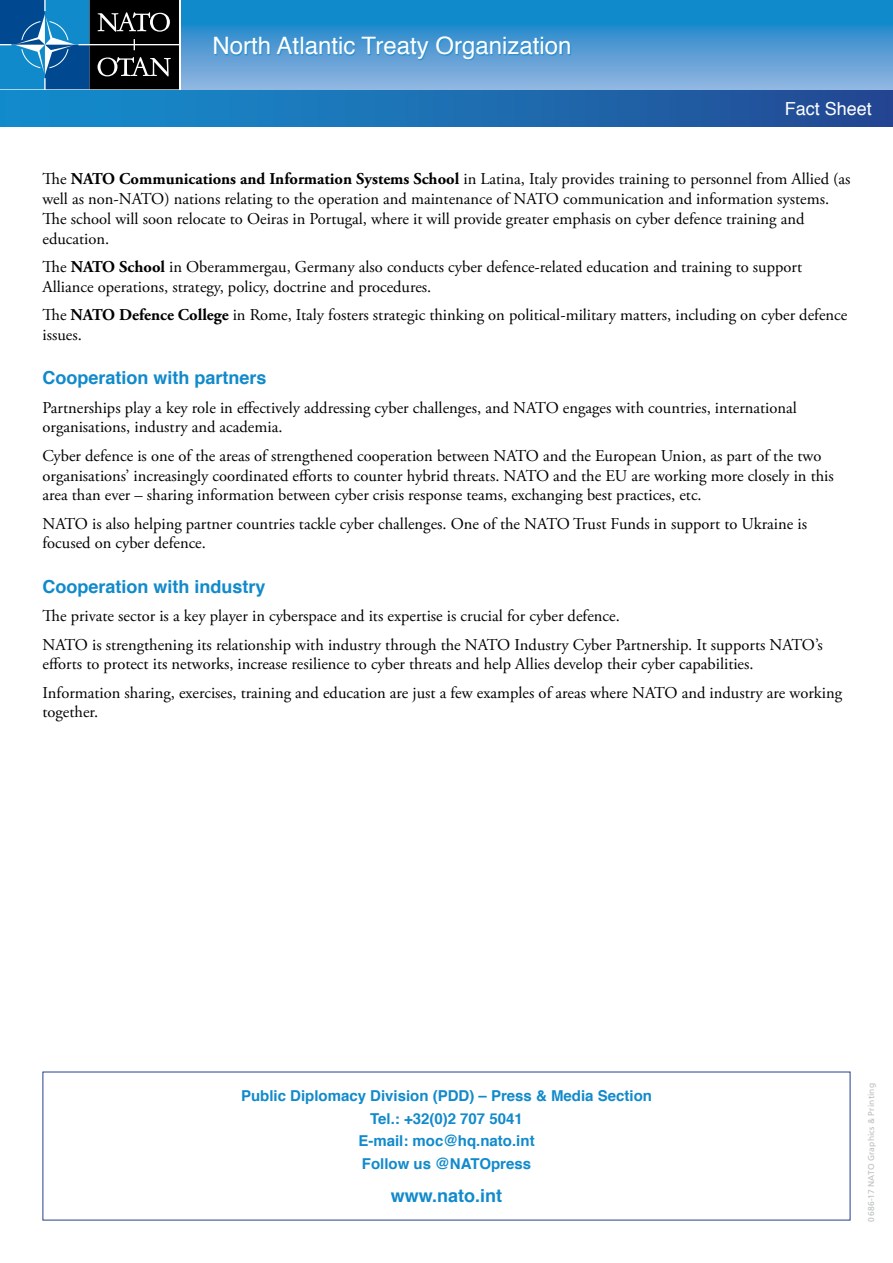
<style>
.page{position:relative;width:893px;height:1263px;background:#fff}
.page>*{position:absolute;margin:0;border:0;box-sizing:border-box;transform-origin:0 0}
.t1{font:24px "Helvetica";color:#fff}
.t2{font:700 18px "Helvetica";color:#118acb}
.t3{font:18px "Helvetica";color:#fff}
.t4{font:16.5px/19.8px "Adobe Garamond Pro";color:#000}
.t5{font:700 15px/22.5px "Helvetica";color:#118acb;text-align:center}
.t6{font:8.4px "Frutiger";letter-spacing:.02em;color:#bcbec0}
.s1{font-weight:700}
</style>
<div class="page">
<svg style="left:181px;top:0;width:712px;height:89px;background:#4699d2"></svg>
<svg style="left:0;top:89px;width:180px;height:2px"></svg>
<svg style="left:0;top:0;width:179px;height:89px;background:#1f4b69"></svg>
<div style="left:215px;top:37px;width:357px;height:24px;background:#118acb;opacity:.75"></div>
<div style="left:0;top:91px;width:893px;height:36px;background:linear-gradient(to right,#1491cf,#254a93)"></div>
<h1 class="t1" style="left:213px;top:27px;width:360px">North Atlantic Treaty Organization</h1>
<p class="t3" style="left:785px;top:95px;width:89px">Fact Sheet</p>
<p class="t4" style="left:43px;top:170px;width:809px">The <span class="s1">NATO Communications and Information Systems School</span> in Latina, Italy provides training to personnel from Allied (as well as non-NATO) nations relating to the operation and maintenance of NATO communication and information systems.<br>The school will soon relocate to Oeiras in Portugal, where it will provide greater emphasis on cyber defence training and education.</p>
<p class="t4" style="left:43px;top:257px;width:761px">The <span class="s1">NATO School</span> in Oberammergau, Germany also conducts cyber defence-related education and training to support<br>Alliance operations, strategy, policy, doctrine and procedures.</p>
<p class="t4" style="left:43px;top:305px;width:806px">The <span class="s1">NATO Defence College</span> in Rome, Italy fosters strategic thinking on political-military matters, including on cyber defence issues.</p>
<p class="t2" style="left:43px;top:363px;width:226px">Cooperation with partners</p>
<p class="t4" style="left:43px;top:398px;width:756px">Partnerships play a key role in effectively addressing cyber challenges, and NATO engages with countries, international organisations, industry and academia.</p>
<p class="t4" style="left:43px;top:446px;width:793px">Cyber defence is one of the areas of strengthened cooperation between NATO and the European Union, as part of the two organisations’ increasingly coordinated efforts to counter hybrid threats. NATO and the EU are working more closely in this area than ever – sharing information between cyber crisis response teams, exchanging best practices, etc.</p>
<p class="t4" style="left:43px;top:514px;width:766px">NATO is also helping partner countries tackle cyber challenges. One of the NATO Trust Funds in support to Ukraine is focused on cyber defence.</p>
<p class="t2" style="left:43px;top:572px;width:225px">Cooperation with industry</p>
<p class="t4" style="left:43px;top:602px;width:782px;line-height:28.3px">The private sector is a key player in cyberspace and its expertise is crucial for cyber defence.<br>NATO is strengthening its relationship with industry through the NATO Industry Cyber Partnership. It supports NATO’s</p>
<p class="t4" style="left:43px;top:650px;width:801px;line-height:28.3px">efforts to protect its networks, increase resilience to cyber threats and help Allies develop their cyber capabilities.<br>Information sharing, exercises, training and education are just a few examples of areas where NATO and industry are working</p>
<p class="t4" style="left:43px;top:703px;width:57px">together.</p>
<p class="t5" style="left:241px;top:1085px;width:412px">Public Diplomacy Division (PDD) – Press &amp; Media Section<br>Tel.: +32(0)2 707 5041<br>E-mail: moc@hq.nato.int<br>Follow us @NATOpress</p>
<p class="t2" style="left:391px;top:1181px;width:113px">www.nato.int</p>
<p class="t6" style="left:866px;top:1221px;width:140px;rotate:-90deg">0686-17 NATO Graphics &amp; Printing</p>
</div>
